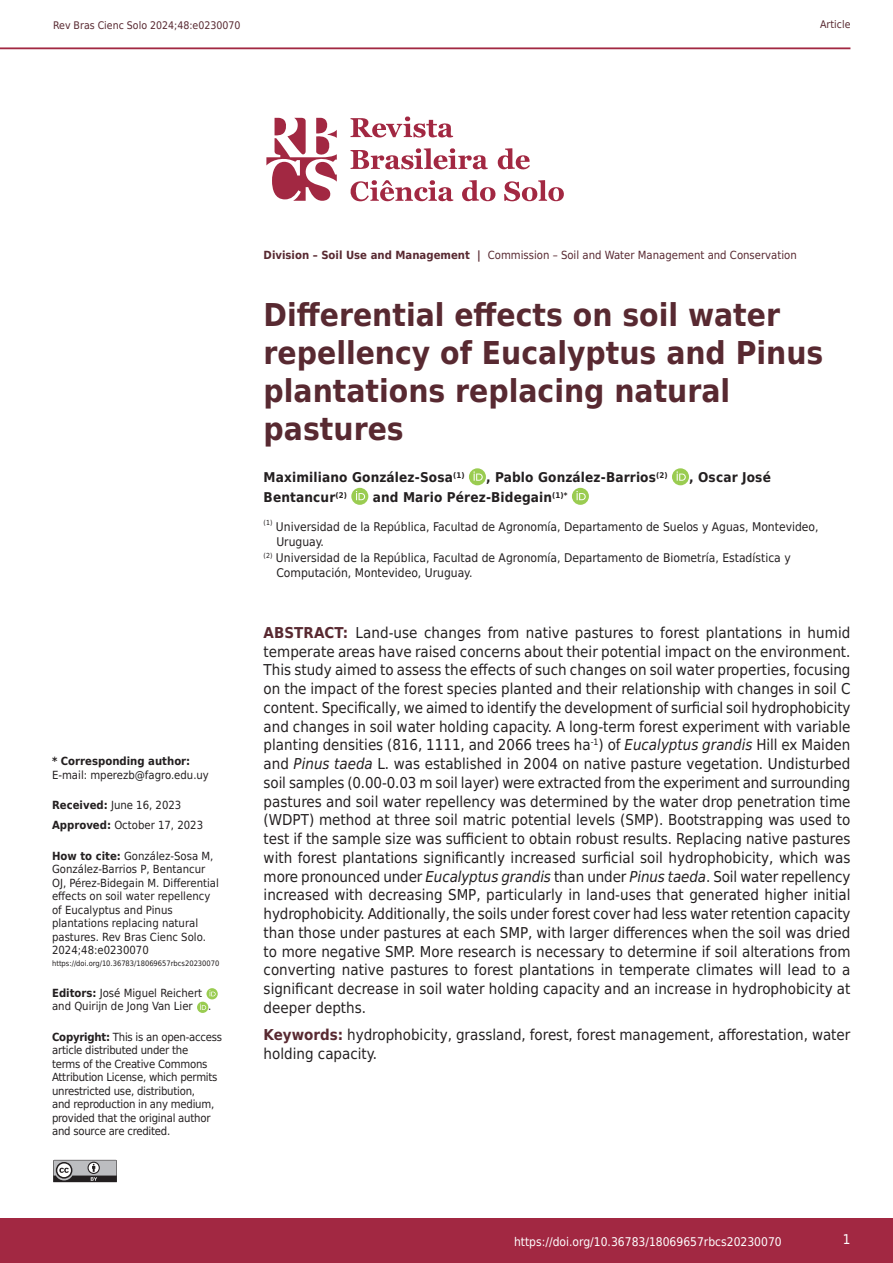
<style>
.page{position:relative;width:893px;height:1263px;background:#fff}
.page>*{position:absolute;margin:0;border:0;box-sizing:border-box;transform-origin:0 0}
.Título_1_-_Principal{font:700 31.5px/37.8px "DejaVu Sans Condensed";color:#582931}
.Resumo_Texto{font:15px/18.8px "DejaVu Sans Condensed";color:#231f20;text-align:justify}
.Resumo_Descritores{font:15px/18.8px "DejaVu Sans Condensed";color:#231f20}
.Autores{font:700 13.5px "DejaVu Sans Condensed";letter-spacing:.01em;color:#231f20}
.t1{font:13.5px "DejaVu Sans Condensed";color:#fff}
.Afiliação{font:12px/14.4px "DejaVu Sans Condensed";color:#231f20}
.t2{font:12px "DejaVu Sans Condensed";color:#fff}
.Correspondência{font:11.25px/13.5px "DejaVu Sans Condensed";color:#231f20}
.Correspondência-2{font:11.25px/13.5px "DejaVu Sans Condensed";letter-spacing:-.02em;color:#231f20}
.Correspondência-3{font:11.25px "DejaVu Sans Condensed";color:#582931}
.t3{font:10.5px "DejaVu Sans Condensed";color:#582931}
.Correspondência-4{font:7.5px "DejaVu Sans Condensed";color:#231f20}
.Afiliação-2{font:6.9px "DejaVu Sans Condensed";color:#231f20}
.s1{font-weight:700}
.s2{font-weight:700;color:#582931}
.s3{font-style:italic}
</style>
<div class="page">
<hr style="left:0;top:47px;width:850px;height:2px;background:#a22842">
<svg style="left:53px;top:1160px;width:64px;height:22px"></svg>
<div style="left:0;top:1218px;width:893px;height:45px;background:#a22842"></div>
<svg style="left:206px;top:988px;width:12px;height:11px"></svg>
<svg style="left:209px;top:990px;width:7px;height:6px"></svg>
<div style="left:197px;top:1002px;width:11px;height:11px;background:#9acc51;border-radius:50%"></div>
<svg style="left:200px;top:1004px;width:6px;height:6px"></svg>
<div style="left:469px;top:468px;width:17px;height:17px;background:#9acc51;border-radius:50%"></div>
<svg style="left:473px;top:471px;width:10px;height:10px"></svg>
<div style="left:672px;top:468px;width:17px;height:17px;background:#9acc51;border-radius:50%"></div>
<svg style="left:676px;top:471px;width:10px;height:10px"></svg>
<div style="left:351px;top:488px;width:17px;height:17px;background:#9acc51;border-radius:50%"></div>
<svg style="left:356px;top:491px;width:9px;height:9px"></svg>
<div style="left:572px;top:488px;width:17px;height:17px;background:#9acc51;border-radius:50%"></div>
<svg style="left:576px;top:491px;width:10px;height:9px"></svg>
<svg style="left:266px;top:116px;width:298px;height:86px"></svg>
<p class="t3" style="left:53px;top:17px;width:189px">Rev Bras Cienc Solo 2024;48:e0230070</p>
<p class="t3" style="left:820px;top:16px;width:32px">Article</p>
<p class="Correspondência-3" style="left:264px;top:246px;width:535px"><span class="s1">Division – Soil Use and Management |</span> Commission – Soil and Water Management and Conservation</p>
<p class="Correspondência" style="left:52px;top:754px;width:158px"><span class="s1">* Corresponding author:<br></span>E-mail: mperezb@fagro.edu.uy</p>
<p class="Correspondência" style="left:52px;top:798px;width:131px"><span class="s1">Received:</span> June 16, 2023</p>
<p class="Correspondência" style="left:52px;top:818px;width:153px"><span class="s1">Approved:</span> October 17, 2023</p>
<p class="Correspondência" style="left:52px;top:849px;width:168px"><span class="s1">How to cite:</span> González-Sosa M,<br>González-Barrios P, Bentancur<br>OJ, Pérez-Bidegain M. Differential effects on soil water repellency of Eucalyptus and Pinus plantations replacing natural pastures. Rev Bras Cienc Solo.<br>2024;48:e0230070</p>
<p class="Correspondência-4" style="left:52px;top:958px;width:169px">https://doi.org/10.36783/18069657rbcs20230070</p>
<p class="Correspondência" style="left:52px;top:986px;width:152px"><span class="s1">Editors:</span> José Miguel Reichert and Quirijn de Jong Van Lier</p>
<p class="Correspondência" style="left:208px;top:999px;width:5px">.</p>
<p class="Correspondência-2" style="left:52px;top:1030px;width:172px"><span class="s1">Copyright:</span> This is an open-access article distributed under the<br>terms of the Creative Commons<br>Attribution License, which permits unrestricted use, distribution,<br>and reproduction in any medium, provided that the original author and source are credited.</p>
<p class="Título_1_-_Principal" style="left:264px;top:295px;width:561px">Differential effects on soil water repellency of Eucalyptus and Pinus plantations replacing natural pastures</p>
<p class="Autores" style="left:264px;top:467px;width:202px">Maximiliano González-Sosa<sup>(1)</sup></p>
<p class="Autores" style="left:486px;top:467px;width:183px">, Pablo González-Barrios<sup>(2)</sup></p>
<p class="Autores" style="left:689px;top:467px;width:83px">, Oscar José</p>
<p class="Autores" style="left:264px;top:486px;width:85px">Bentancur<sup>(2)</sup></p>
<p class="Autores" style="left:373px;top:486px;width:196px">and Mario Pérez-Bidegain<sup>(1)*</sup></p>
<p class="Afiliação-2" style="left:264px;top:517px;width:10px">(1)</p>
<p class="Afiliação" style="left:276px;top:519px;width:544px">Universidad de la República, Facultad de Agronomía, Departamento de Suelos y Aguas, Montevideo,<br>Uruguay.</p>
<p class="Afiliação" style="left:276px;top:550px;width:516px;text-indent:-13px"><sup>(2)</sup> Universidad de la República, Facultad de Agronomía, Departamento de Biometría, Estadística y<br>Computación, Montevideo, Uruguay.</p>
<p class="Resumo_Texto" style="left:264px;top:623px;width:588px"><span class="s2">ABSTRACT:</span> Land-use changes from native pastures to forest plantations in humid temperate areas have raised concerns about their potential impact on the environment.<br>This study aimed to assess the effects of such changes on soil water properties, focusing on the impact of the forest species planted and their relationship with changes in soil C content. Specifically, we aimed to identify the development of surficial soil hydrophobicity and changes in soil water holding capacity. A long-term forest experiment with variable planting densities (816, 1111, and 2066 trees ha<sup>-1</sup>) of <span class="s3">Eucalyptus grandis</span> Hill ex Maiden and <span class="s3">Pinus taeda</span> L. was established in 2004 on native pasture vegetation. Undisturbed soil samples (0.00-0.03 m soil layer) were extracted from the experiment and surrounding pastures and soil water repellency was determined by the water drop penetration time (WDPT) method at three soil matric potential levels (SMP). Bootstrapping was used to test if the sample size was sufficient to obtain robust results. Replacing native pastures with forest plantations significantly increased surficial soil hydrophobicity, which was more pronounced under <span class="s3">Eucalyptus grandis</span> than under <span class="s3">Pinus taeda</span>. Soil water repellency increased with decreasing SMP, particularly in land-uses that generated higher initial hydrophobicity. Additionally, the soils under forest cover had less water retention capacity than those under pastures at each SMP, with larger differences when the soil was dried to more negative SMP. More research is necessary to determine if soil alterations from converting native pastures to forest plantations in temperate climates will lead to a significant decrease in soil water holding capacity and an increase in hydrophobicity at deeper depths.</p>
<p class="Resumo_Descritores" style="left:264px;top:1025px;width:588px"><span class="s2">Keywords:</span> hydrophobicity, grassland, forest, forest management, afforestation, water holding capacity.</p>
<p class="t2" style="left:514px;top:1231px;width:269px">https://doi.org/10.36783/18069657rbcs20230070</p>
<p class="t1" style="left:843px;top:1228px;width:9px">1</p>
</div>
